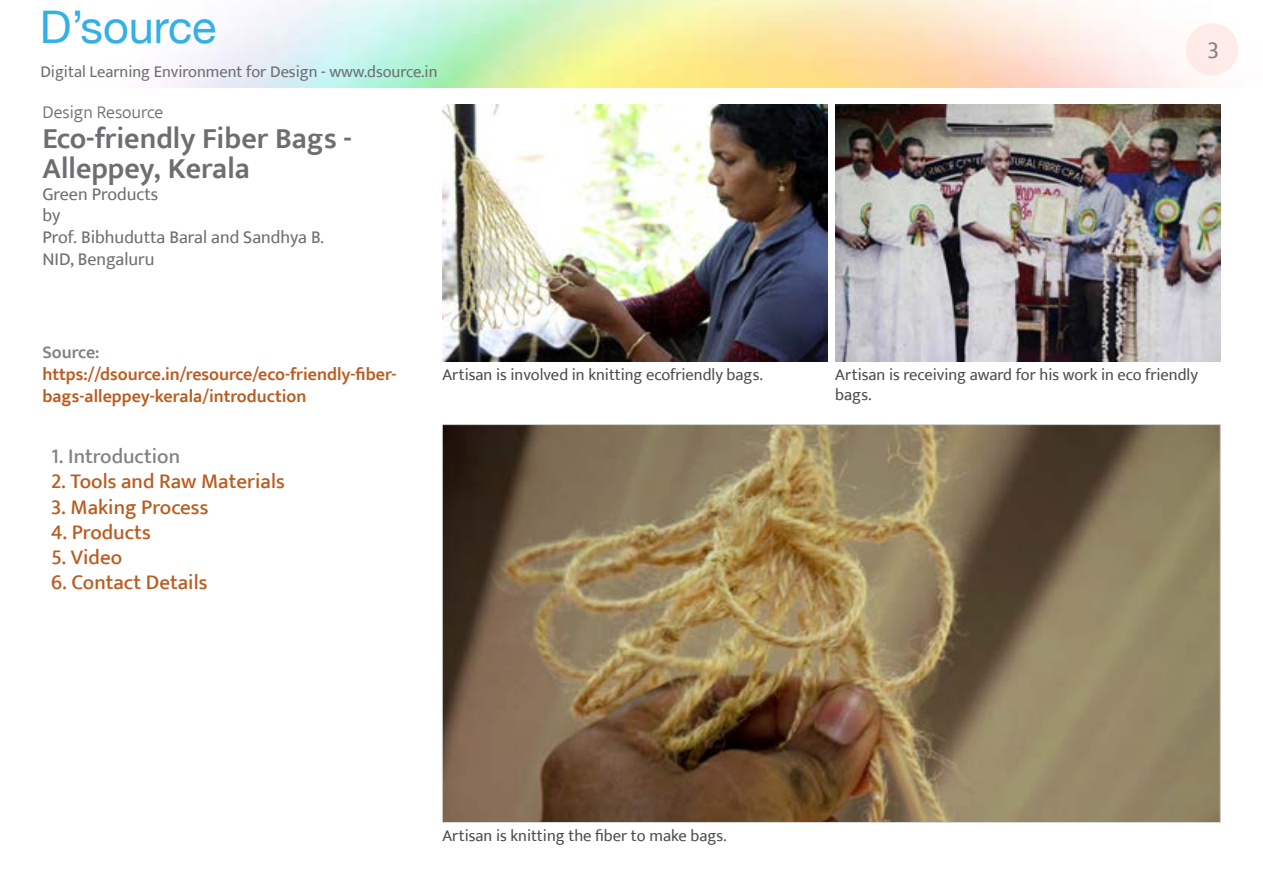
<style>
.page{position:relative;width:1263px;height:893px;background:#fff}
.page>*{position:absolute;margin:0;border:0;box-sizing:border-box;transform-origin:0 0}
.t1{font:45px "Helvetica Neue";color:#33b0e5}
.t2{font:600 30px/30px "Ek Mukta";color:#6d6e71}
.t3{font:24px "Ek Mukta";color:#808285}
.t4{font:500 21px "Ek Mukta";color:#bb5c20}
.t5{font:500 21px "Ek Mukta";color:#808285}
.t6{font:600 18px/21.6px "Ek Mukta";color:#bb5c20}
.t7{font:18px/21.6px "Ek Mukta";color:#6d6e71}
.t8{font:300 18px "Ek Mukta";color:#6d6e71}
.t9{font:600 18px "Ek Mukta";color:#808285}
.t10{font:16.5px/19.8px "Ek Mukta";color:#4d4d4f}
.t11{font:16.5px "Ek Mukta";color:#6d6e71}
</style>
<div class="page">
<div style="left:1186px;top:23px;width:52px;height:52px;background:#feebea;border-radius:50%"></div>
<img style="left:835px;top:105px;width:385px;height:257px">
<img style="left:444px;top:426px;width:774px;height:394px">
<img style="left:442px;top:105px;width:385px;height:257px">
<h1 class="t1" style="left:40px;top:0;width:178px">D’source</h1>
<p class="t11" style="left:40px;top:62px;width:399px">Digital Learning Environment for Design - www.dsource.in</p>
<p class="t8" style="left:43px;top:101px;width:122px">Design Resource</p>
<h2 class="t2" style="left:43px;top:123px;width:311px">Eco-friendly Fiber Bags -<br>Alleppey, Kerala</h2>
<p class="t7" style="left:43px;top:183px;width:283px">Green Products<br>by<br>Prof. Bibhudutta Baral and Sandhya B.<br>NID, Bengaluru</p>
<p class="t9" style="left:43px;top:342px;width:59px">Source:</p>
<p class="t6" style="left:43px;top:363px;width:355px">https://dsource.in/resource/eco-friendly-fiber&shy;bags-alleppey-kerala/introduction</p>
<p class="t5" style="left:51px;top:444px;width:131px">1. Introduction</p>
<p class="t4" style="left:51px;top:469px;width:235px">2. Tools and Raw Materials</p>
<p class="t4" style="left:51px;top:494px;width:159px">3. Making Process</p>
<p class="t4" style="left:51px;top:519px;width:101px">4. Products</p>
<p class="t4" style="left:51px;top:544px;width:73px">5. Video</p>
<p class="t4" style="left:51px;top:570px;width:158px">6. Contact Details</p>
<p class="t10" style="left:442px;top:365px;width:322px">Artisan is involved in knitting ecofriendly bags.</p>
<h3 class="t3" style="left:1207px;top:35px;width:13px">3</h3>
<p class="t10" style="left:835px;top:365px;width:364px">Artisan is receiving award for his work in eco friendly bags.</p>
<p class="t10" style="left:442px;top:826px;width:286px">Artisan is knitting the fiber to make bags.</p>
</div>
